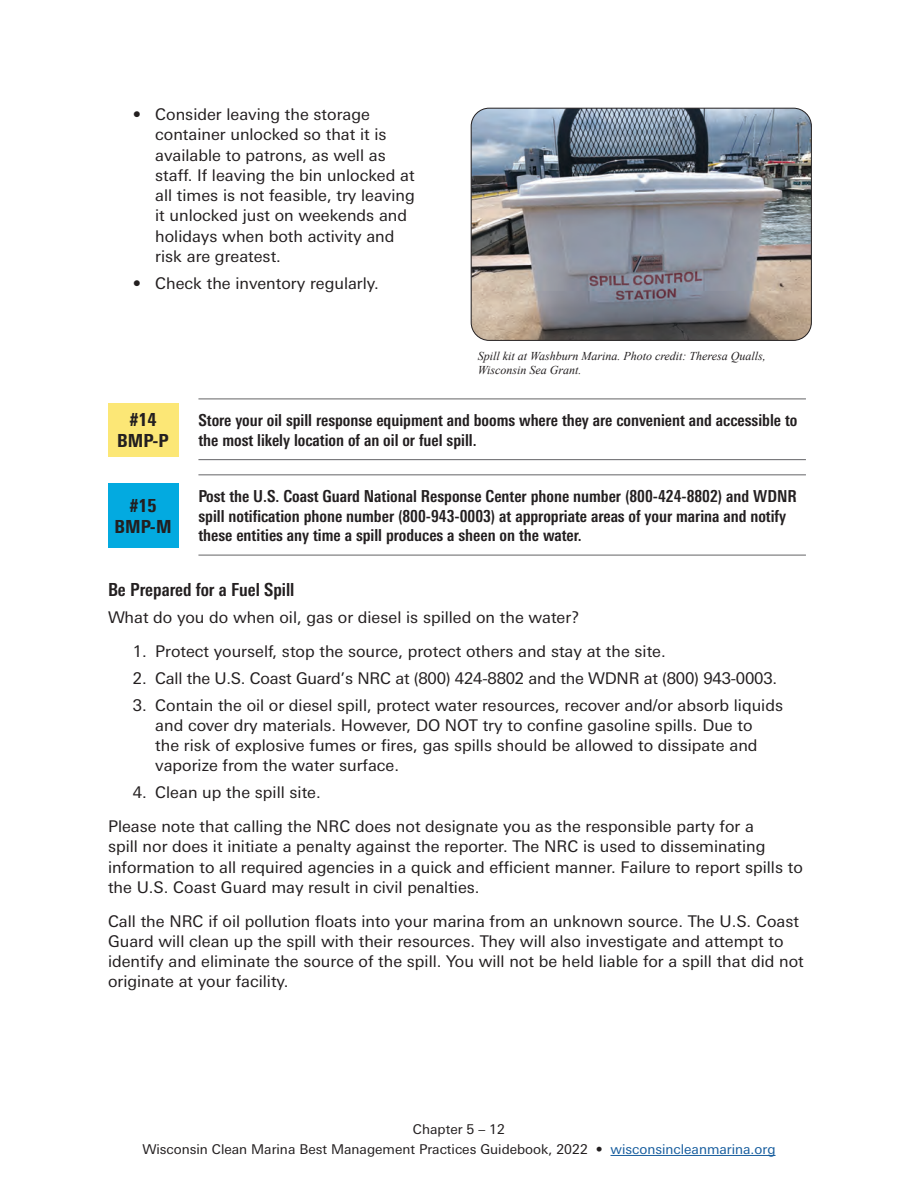
<style>
.page{position:relative;width:918px;height:1188px;background:#fff}
.page>*{position:absolute;margin:0;border:0;box-sizing:border-box;transform-origin:0 0}
.Table_form_other_sub{font:18px "Univers Next Variable";color:#231f20}
.Chapter_title_24{font:18px/21px "Univers Next Variable";color:#231f20;text-align:center}
.BMP_practice_text_11{font:16.5px/19.5px "Univers Next Variable";color:#231f20}
.Bullet_10_75{font:16.2px/20.2px "Univers Next Variable";color:#231f20}
.t1{font:13.5px/20.5px "Univers Next Variable";color:#231f20;text-align:center}
.Photo_credit_italic{font:italic 12px/14.2px "Times New Roman";color:#231f20}
.s1{color:#175d9e}
</style>
<div class="page">
<hr style="left:611px;top:1155px;width:165px;height:1px;background:#175d9e">
<div style="left:108px;top:403px;width:70px;height:54px;background:#fce776"></div>
<hr style="left:198px;top:399px;width:608px;height:1px;background:#636366">
<hr style="left:198px;top:459px;width:608px;height:1px;background:#636366">
<div style="left:108px;top:483px;width:70px;height:65px;background:#03aae0"></div>
<hr style="left:198px;top:474px;width:608px;height:1px;background:#636366">
<hr style="left:198px;top:555px;width:608px;height:1px;background:#636366">
<img style="left:471px;top:108px;width:340px;height:232px">
<div style="left:471px;top:108px;width:341px;height:233px;border:1px solid #231f20;border-radius:18px"></div>
<p class="Bullet_10_75" style="left:155px;top:104px;width:261px;text-indent:-22px">• Consider leaving the storage container unlocked so that it is available to patrons, as well as staff. If leaving the bin unlocked at all times is not feasible, try leaving it unlocked just on weekends and holidays when both activity and risk are greatest.</p>
<p class="Bullet_10_75" style="left:133px;top:273px;width:248px">• Check the inventory regularly.</p>
<p class="Photo_credit_italic" style="left:478px;top:348px;width:289px">Spill kit at Washburn Marina. Photo credit: Theresa Qualls,<br>Wisconsin Sea Grant.</p>
<p class="Chapter_title_24" style="left:117px;top:409px;width:53px">#14<br>BMP-P</p>
<p class="BMP_practice_text_11" style="left:198px;top:411px;width:600px">Store your oil spill response equipment and booms where they are convenient and accessible to the most likely location of an oil or fuel spill.</p>
<p class="Chapter_title_24" style="left:115px;top:495px;width:58px">#15<br>BMP-M</p>
<p class="BMP_practice_text_11" style="left:198px;top:486px;width:600px">Post the U.S. Coast Guard National Response Center phone number (800-424-8802) and WDNR spill notification phone number (800-943-0003) at appropriate areas of your marina and notify these entities any time a spill produces a sheen on the water.</p>
<p class="Table_form_other_sub" style="left:108px;top:579px;width:188px">Be Prepared for a Fuel Spill</p>
<p class="Bullet_10_75" style="left:108px;top:607px;width:473px">What do you do when oil, gas or diesel is spilled on the water?</p>
<p class="Bullet_10_75" style="left:133px;top:641px;width:535px">1. Protect yourself, stop the source, protect others and stay at the site.</p>
<p class="Bullet_10_75" style="left:133px;top:668px;width:646px">2. Call the U.S. Coast Guard’s NRC at (800) 424-8802 and the WDNR at (800) 943-0003.</p>
<p class="Bullet_10_75" style="left:155px;top:695px;width:629px;text-indent:-22px">3. Contain the oil or diesel spill, protect water resources, recover and/or absorb liquids and cover dry materials. However, DO NOT try to confine gasoline spills. Due to<br>the risk of explosive fumes or fires, gas spills should be allowed to dissipate and vaporize from the water surface.</p>
<p class="Bullet_10_75" style="left:133px;top:782px;width:190px">4. Clean up the spill site.</p>
<p class="Bullet_10_75" style="left:108px;top:816px;width:696px">Please note that calling the NRC does not designate you as the responsible party for a<br>spill nor does it initiate a penalty against the reporter. The NRC is used to disseminating information to all required agencies in a quick and efficient manner. Failure to report spills to the U.S. Coast Guard may result in civil penalties.</p>
<p class="Bullet_10_75" style="left:108px;top:911px;width:697px">Call the NRC if oil pollution floats into your marina from an unknown source. The U.S. Coast Guard will clean up the spill with their resources. They will also investigate and attempt to identify and eliminate the source of the spill. You will not be held liable for a spill that did not originate at your facility.</p>
<p class="t1" style="left:142px;top:1119px;width:635px">Chapter 5 – 12<br>Wisconsin Clean Marina Best Management Practices Guidebook, 2022 • <span class="s1">wisconsincleanmarina.org</span></p>
</div>
